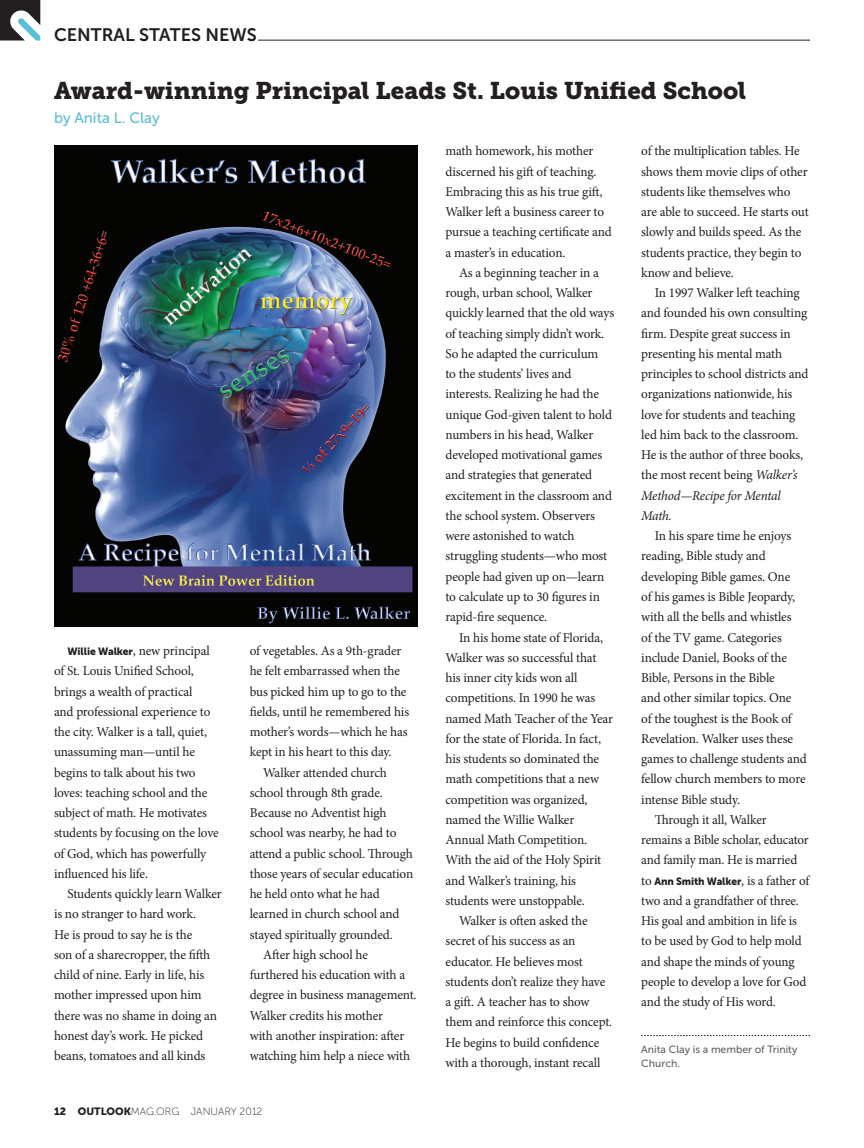
<style>
.page{position:relative;width:864px;height:1148px;background:#fff}
.page>*{position:absolute;margin:0;border:0;box-sizing:border-box;transform-origin:0 0}
.t1{font:24px "Museo Slab 900";color:#231f20}
.t2{font:18px "Museo Sans 700";color:#231f20}
.t3{font:15px "Museo Sans 500";color:#5abdd7}
.t4{font:13.5px/20.2px "Minion Pro";letter-spacing:-.015em;color:#231f20}
.t5{font:10.5px/13.5px "Museo Sans 500";color:#636366}
.t6{font:10.5px "Museo Sans 100";color:#231f20}
.s1{font-family:"Museo Sans 900";font-size:10.5px}
.s2{font-family:"Museo Sans 900"}
.s3{font-style:italic}
</style>
<div class="page">
<svg style="left:0;top:0;width:40px;height:40px"></svg>
<hr style="left:258px;top:40px;width:552px;height:1px;background:#231f20">
<img style="left:54px;top:146px;width:364px;height:481px">
<svg style="left:641px;top:1035px;width:169px;height:1px"></svg>
<h2 class="t2" style="left:54px;top:24px;width:13px">CENTRAL</h2>
<h2 class="t2" style="left:139px;top:24px;width:12px">STATES</h2>
<h2 class="t2" style="left:206px;top:24px;width:52px">NEWS</h2>
<h1 class="t1" style="left:54px;top:77px;width:694px">Award-winning Principal Leads St. Louis Unified School</h1>
<p class="t3" style="left:54px;top:110px;width:107px">by Anita L. Clay</p>
<p class="t4" style="left:54px;top:640px;width:166px;text-indent:13px"><span class="s1">Willie Walker</span>, new principal of St. Louis Unified School, brings a wealth of practical<br>and professional experience to the city. Walker is a tall, quiet, unassuming man—until he begins to talk about his two loves: teaching school and the subject of math. He motivates students by focusing on the love of God, which has powerfully influenced his life.</p>
<p class="t4" style="left:54px;top:883px;width:169px;text-indent:13px">Students quickly learn Walker is no stranger to hard work.<br>He is proud to say he is the<br>son of a sharecropper, the fifth child of nine. Early in life, his mother impressed upon him there was no shame in doing an honest day’s work. He picked beans, tomatoes and all kinds</p>
<p class="t4" style="left:250px;top:640px;width:153px">of vegetables. As a 9th-grader</p>
<p class="t4" style="left:250px;top:661px;width:152px">he felt embarrassed when the</p>
<p class="t4" style="left:250px;top:681px;width:158px">bus picked him up to go to the</p>
<p class="t4" style="left:250px;top:701px;width:161px">fields, until he remembered his</p>
<p class="t4" style="left:250px;top:721px;width:159px">mother’s words—which he has</p>
<p class="t4" style="left:250px;top:742px;width:143px">kept in his heart to this day.</p>
<p class="t4" style="left:263px;top:762px;width:125px">Walker attended church</p>
<p class="t4" style="left:250px;top:782px;width:135px">school through 8th grade.</p>
<p class="t4" style="left:250px;top:802px;width:138px">Because no Adventist high</p>
<p class="t4" style="left:250px;top:823px;width:148px">school was nearby, he had to</p>
<p class="t4" style="left:250px;top:843px;width:165px">attend a public school. Through</p>
<p class="t4" style="left:250px;top:863px;width:165px">those years of secular education</p>
<p class="t4" style="left:250px;top:883px;width:132px">he held onto what he had</p>
<p class="t4" style="left:250px;top:904px;width:151px">learned in church school and</p>
<p class="t4" style="left:250px;top:924px;width:145px">stayed spiritually grounded.</p>
<p class="t4" style="left:263px;top:944px;width:106px">After high school he</p>
<p class="t4" style="left:250px;top:964px;width:157px">furthered his education with a</p>
<p class="t4" style="left:250px;top:985px;width:168px">degree in business management.</p>
<p class="t4" style="left:250px;top:1005px;width:135px">Walker credits his mother</p>
<p class="t4" style="left:250px;top:1025px;width:156px">with another inspiration: after</p>
<p class="t4" style="left:250px;top:1045px;width:162px">watching him help a niece with</p>
<p class="t6" style="left:54px;top:1106px;width:210px"><span class="s2">12 OUTLOOK</span>MAG.ORG JANUARY 2012</p>
<p class="t4" style="left:446px;top:141px;width:168px">math homework, his mother discerned his gift of teaching.<br>Embracing this as his true gift,<br>Walker left a business career to pursue a teaching certificate and a master’s in education.</p>
<p class="t4" style="left:446px;top:262px;width:170px;text-indent:13px">As a beginning teacher in a rough, urban school, Walker quickly learned that the old ways of teaching simply didn’t work.<br>So he adapted the curriculum<br>to the students’ lives and interests. Realizing he had the unique God-given talent to hold numbers in his head, Walker developed motivational games and strategies that generated excitement in the classroom and the school system. Observers were astonished to watch struggling students—who most people had given up on—learn to calculate up to 30 figures in rapid-fire sequence.</p>
<p class="t4" style="left:459px;top:627px;width:146px">In his home state of Florida,</p>
<p class="t4" style="left:446px;top:647px;width:152px">Walker was so successful that</p>
<p class="t4" style="left:446px;top:667px;width:134px">his inner city kids won all</p>
<p class="t4" style="left:446px;top:688px;width:151px">competitions. In 1990 he was</p>
<p class="t4" style="left:446px;top:708px;width:169px">named Math Teacher of the Year</p>
<p class="t4" style="left:446px;top:728px;width:157px">for the state of Florida. In fact,</p>
<p class="t4" style="left:446px;top:748px;width:155px">his students so dominated the</p>
<p class="t4" style="left:446px;top:769px;width:155px">math competitions that a new</p>
<p class="t4" style="left:446px;top:789px;width:144px">competition was organized,</p>
<p class="t4" style="left:446px;top:809px;width:130px">named the Willie Walker</p>
<p class="t4" style="left:446px;top:829px;width:143px">Annual Math Competition.</p>
<p class="t4" style="left:446px;top:850px;width:157px">With the aid of the Holy Spirit</p>
<p class="t4" style="left:446px;top:870px;width:132px">and Walker’s training, his</p>
<p class="t4" style="left:446px;top:890px;width:141px">students were unstoppable.</p>
<p class="t4" style="left:459px;top:910px;width:130px">Walker is often asked the</p>
<p class="t4" style="left:446px;top:931px;width:131px">secret of his success as an</p>
<p class="t4" style="left:446px;top:951px;width:139px">educator. He believes most</p>
<p class="t4" style="left:446px;top:971px;width:161px">students don’t realize they have</p>
<p class="t4" style="left:446px;top:991px;width:146px">a gift. A teacher has to show</p>
<p class="t4" style="left:446px;top:1012px;width:168px">them and reinforce this concept.</p>
<p class="t4" style="left:446px;top:1032px;width:155px">He begins to build confidence</p>
<p class="t4" style="left:446px;top:1052px;width:156px">with a thorough, instant recall</p>
<p class="t4" style="left:641px;top:141px;width:169px">of the multiplication tables. He shows them movie clips of other students like themselves who are able to succeed. He starts out slowly and builds speed. As the students practice, they begin to know and believe.</p>
<p class="t4" style="left:641px;top:283px;width:169px;text-indent:13px">In 1997 Walker left teaching and founded his own consulting firm. Despite great success in presenting his mental math principles to school districts and organizations nationwide, his love for students and teaching led him back to the classroom.<br>He is the author of three books, the most recent being <span class="s3">Walker’s<br>Method—Recipe for Mental<br>Math.</span></p>
<p class="t4" style="left:655px;top:526px;width:138px">In his spare time he enjoys</p>
<p class="t4" style="left:641px;top:546px;width:126px">reading, Bible study and</p>
<p class="t4" style="left:641px;top:566px;width:151px">developing Bible games. One</p>
<p class="t4" style="left:641px;top:586px;width:156px">of his games is Bible Jeopardy,</p>
<p class="t4" style="left:641px;top:607px;width:152px">with all the bells and whistles</p>
<p class="t4" style="left:641px;top:627px;width:142px">of the TV game. Categories</p>
<p class="t4" style="left:641px;top:647px;width:147px">include Daniel, Books of the</p>
<p class="t4" style="left:641px;top:667px;width:135px">Bible, Persons in the Bible</p>
<p class="t4" style="left:641px;top:688px;width:152px">and other similar topics. One</p>
<p class="t4" style="left:641px;top:708px;width:152px">of the toughest is the Book of</p>
<p class="t4" style="left:641px;top:728px;width:153px">Revelation. Walker uses these</p>
<p class="t4" style="left:641px;top:748px;width:167px">games to challenge students and</p>
<p class="t4" style="left:641px;top:769px;width:166px">fellow church members to more</p>
<p class="t4" style="left:641px;top:789px;width:100px">intense Bible study.</p>
<p class="t4" style="left:655px;top:809px;width:113px">Through it all, Walker</p>
<p class="t4" style="left:641px;top:829px;width:169px">remains a Bible scholar, educator</p>
<p class="t4" style="left:641px;top:850px;width:158px">and family man. He is married</p>
<p class="t4" style="left:641px;top:870px;width:170px">to <span class="s1">Ann Smith Walker</span>, is a father of</p>
<p class="t4" style="left:641px;top:890px;width:159px">two and a grandfather of three.</p>
<p class="t4" style="left:641px;top:910px;width:157px">His goal and ambition in life is</p>
<p class="t4" style="left:641px;top:931px;width:162px">to be used by God to help mold</p>
<p class="t4" style="left:641px;top:951px;width:155px">and shape the minds of young</p>
<p class="t4" style="left:641px;top:971px;width:167px">people to develop a love for God</p>
<p class="t4" style="left:641px;top:991px;width:136px">and the study of His word.</p>
<p class="t5" style="left:641px;top:1043px;width:158px">Anita Clay is a member of Trinity<br>Church.</p>
</div>
